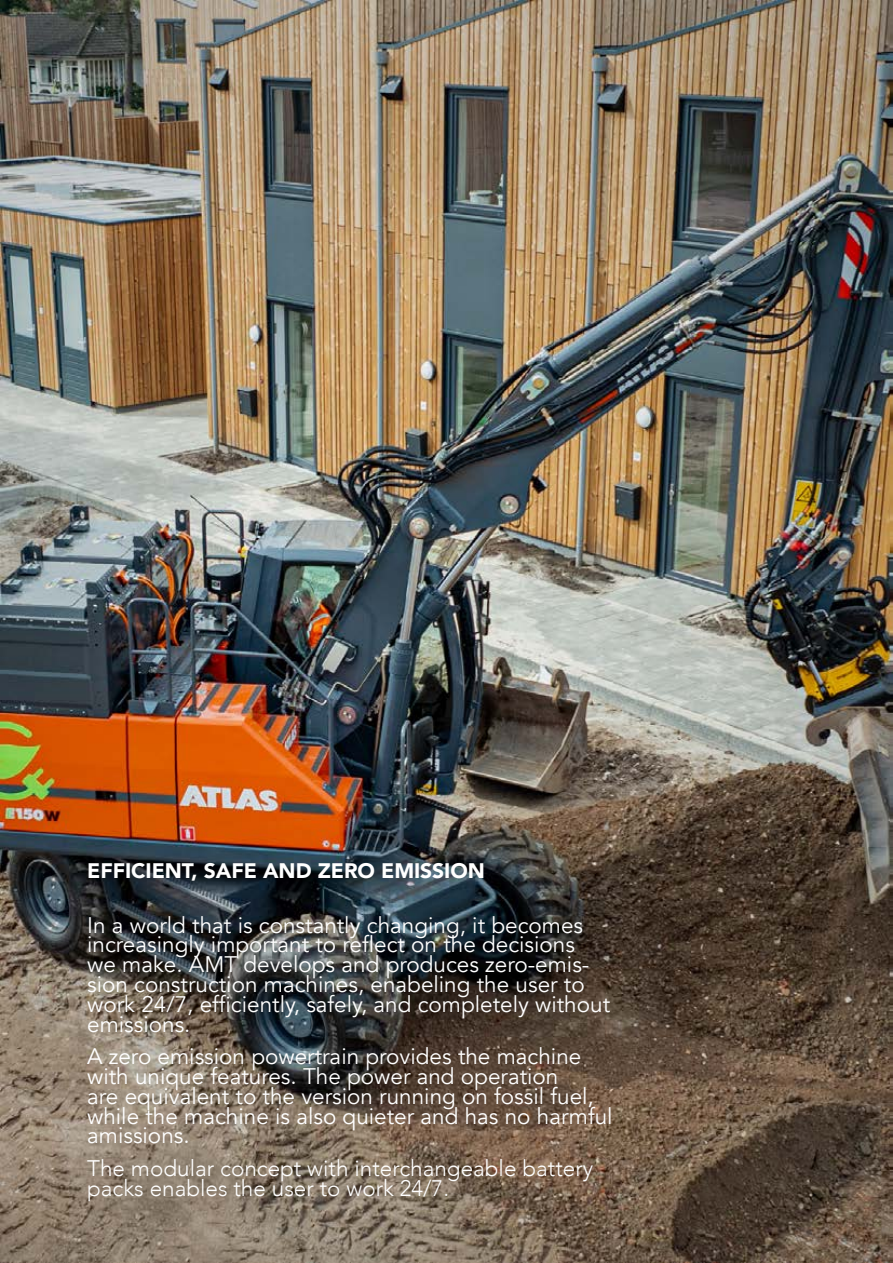
<style>
.page{position:relative;width:893px;height:1263px;background:#fff}
.page>*{position:absolute;margin:0;border:0;box-sizing:border-box;transform-origin:0 0}
.t1{font:22.5px/19.8px "Avenir";color:#fff}
.t2{font:300 22.5px/19.8px "Avenir";color:#fff}
.t3{font:900 21px "Avenir";letter-spacing:-.005em;color:#fff}
</style>
<div class="page">
<img style="left:0;top:0;width:893px;height:1263px">
<p class="t3" style="left:87px;top:852px;width:399px">EFFICIENT, SAFE AND ZERO EMISSION</p>
<p class="t1" style="left:87px;top:915px;width:524px">In a world that is constantly changing, it becomes increasingly important to reflect on the decisions<br>we make. AMT develops and produces zero-emis&shy;sion construction machines, enabeling the user to work 24/7, efficiently, safely, and completely without emissions.</p>
<p class="t1" style="left:87px;top:1047px;width:527px">A zero emission powertrain provides the machine with unique features. The power and operation<br>are equivalent to the version running on fossil fuel, while the machine is also quieter and has no harmful amissions.</p>
<p class="t2" style="left:87px;top:1158px;width:508px">The modular concept with interchangeable battery packs enables the user to work 24/7.</p>
</div>
